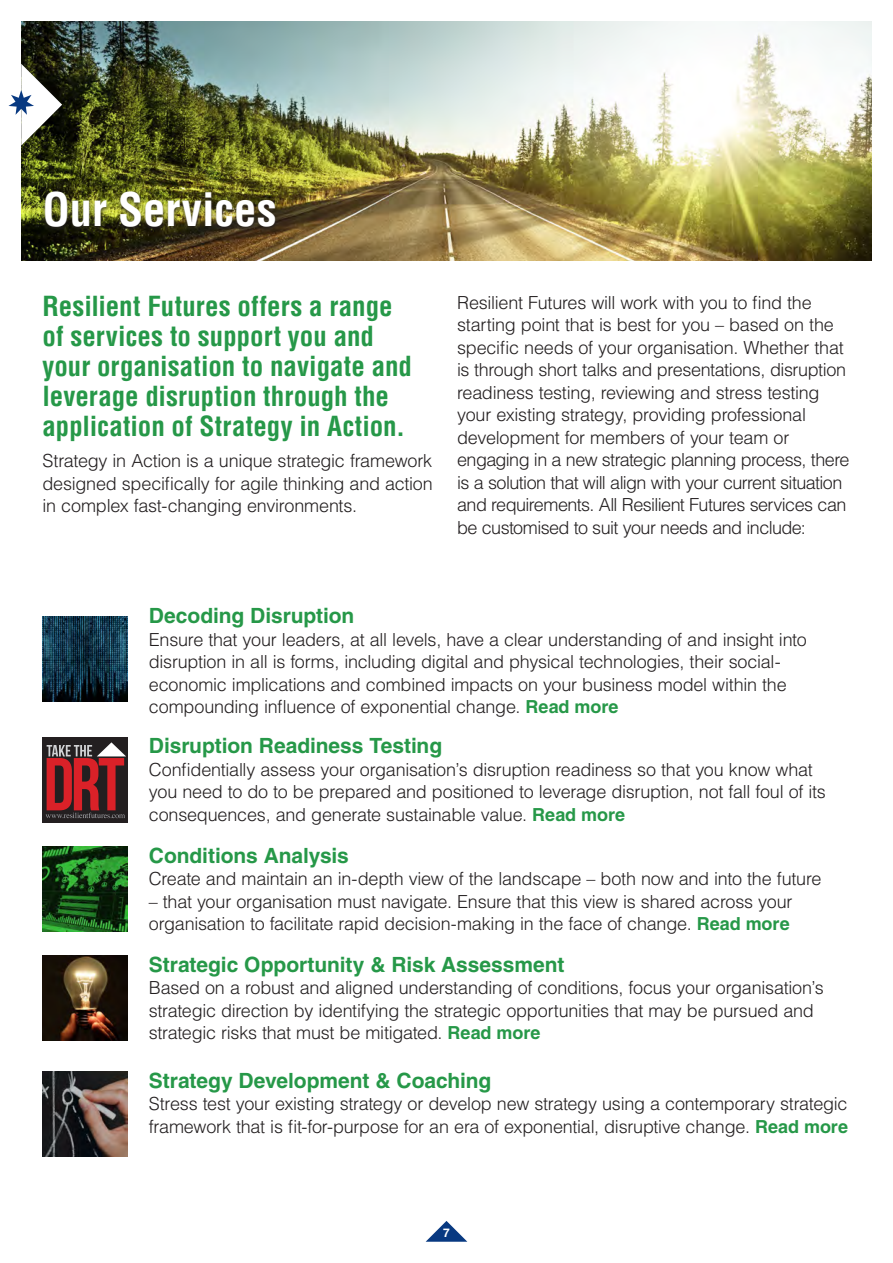
<style>
.page{position:relative;width:893px;height:1263px;background:#fff}
.page>*{position:absolute;margin:0;border:0;box-sizing:border-box;transform-origin:0 0}
.t1{font:700 condensed 45px "Helvetica";color:#fff}
.t2{font:700 condensed 27px/30px "Helvetica";color:#269848}
.t3{font:700 21px "Helvetica";letter-spacing:-.005em;color:#269848}
.t4{font:300 18px/22.5px "Helvetica";letter-spacing:-.015em;color:#231f20}
.t5{font:700 12px "Helvetica";color:#fff}
.s1{font-weight:700;color:#269848}
</style>
<div class="page">
<img style="left:21px;top:21px;width:851px;height:239px">
<div style="left:41px;top:190px;width:239px;height:43px;background:#231f20;opacity:.9"></div>
<img style="left:43px;top:616px;width:85px;height:85px">
<img style="left:43px;top:1071px;width:85px;height:86px">
<img style="left:43px;top:955px;width:85px;height:85px">
<img style="left:43px;top:846px;width:85px;height:85px">
<div style="left:43px;top:737px;width:85px;height:85px;background:#231f20"></div>
<svg style="left:46px;top:742px;width:80px;height:76px"></svg>
<svg style="left:426px;top:1221px;width:41px;height:21px"></svg>
<svg style="left:8px;top:64px;width:54px;height:82px"></svg>
<p class="t1" style="left:43px;top:182px;width:236px">Our Services</p>
<p class="t2" style="left:43px;top:291px;width:371px">Resilient Futures offers a range of services to support you and your organisation to navigate and leverage disruption through the application of Strategy in Action.</p>
<p class="t4" style="left:43px;top:449px;width:392px;text-align:justify">Strategy in Action is a unique strategic framework designed specifically for agile thinking and action in complex fast-changing environments.</p>
<p class="t4" style="left:457px;top:291px;width:394px">Resilient Futures will work with you to find the starting point that is best for you – based on the specific needs of your organisation. Whether that is through short talks and presentations, disruption readiness testing, reviewing and stress testing your existing strategy, providing professional development for members of your team or engaging in a new strategic planning process, there is a solution that will align with your current situation and requirements. All Resilient Futures services can be customised to suit your needs and include:</p>
<p class="t3" style="left:149px;top:603px;width:207px">Decoding Disruption</p>
<p class="t4" style="left:149px;top:627px;width:660px">Ensure that your leaders, at all levels, have a clear understanding of and insight into disruption in all is forms, including digital and physical technologies, their social&shy;economic implications and combined impacts on your business model within the compounding influence of exponential change. <span class="s1">Read more</span></p>
<p class="t3" style="left:149px;top:733px;width:295px">Disruption Readiness Testing</p>
<p class="t4" style="left:149px;top:758px;width:678px">Confidentially assess your organisation’s disruption readiness so that you know what you need to do to be prepared and positioned to leverage disruption, not fall foul of its consequences, and generate sustainable value. <span class="s1">Read more</span></p>
<p class="t3" style="left:149px;top:842px;width:202px">Conditions Analysis</p>
<p class="t4" style="left:149px;top:867px;width:674px">Create and maintain an in-depth view of the landscape – both now and into the future</p>
<p class="t4" style="left:149px;top:889px;width:645px">– that your organisation must navigate. Ensure that this view is shared across your organisation to facilitate rapid decision-making in the face of change. <span class="s1">Read more</span></p>
<p class="t3" style="left:149px;top:951px;width:417px">Strategic Opportunity &amp; Risk Assessment</p>
<p class="t4" style="left:149px;top:976px;width:676px">Based on a robust and aligned understanding of conditions, focus your organisation’s strategic direction by identifying the strategic opportunities that may be pursued and strategic risks that must be mitigated. <span class="s1">Read more</span></p>
<p class="t3" style="left:149px;top:1068px;width:344px">Strategy Development &amp; Coaching</p>
<p class="t4" style="left:149px;top:1092px;width:701px">Stress test your existing strategy or develop new strategy using a contemporary strategic framework that is fit-for-purpose for an era of exponential, disruptive change. <span class="s1">Read more</span></p>
<p class="t5" style="left:443px;top:1226px;width:8px">7</p>
</div>
